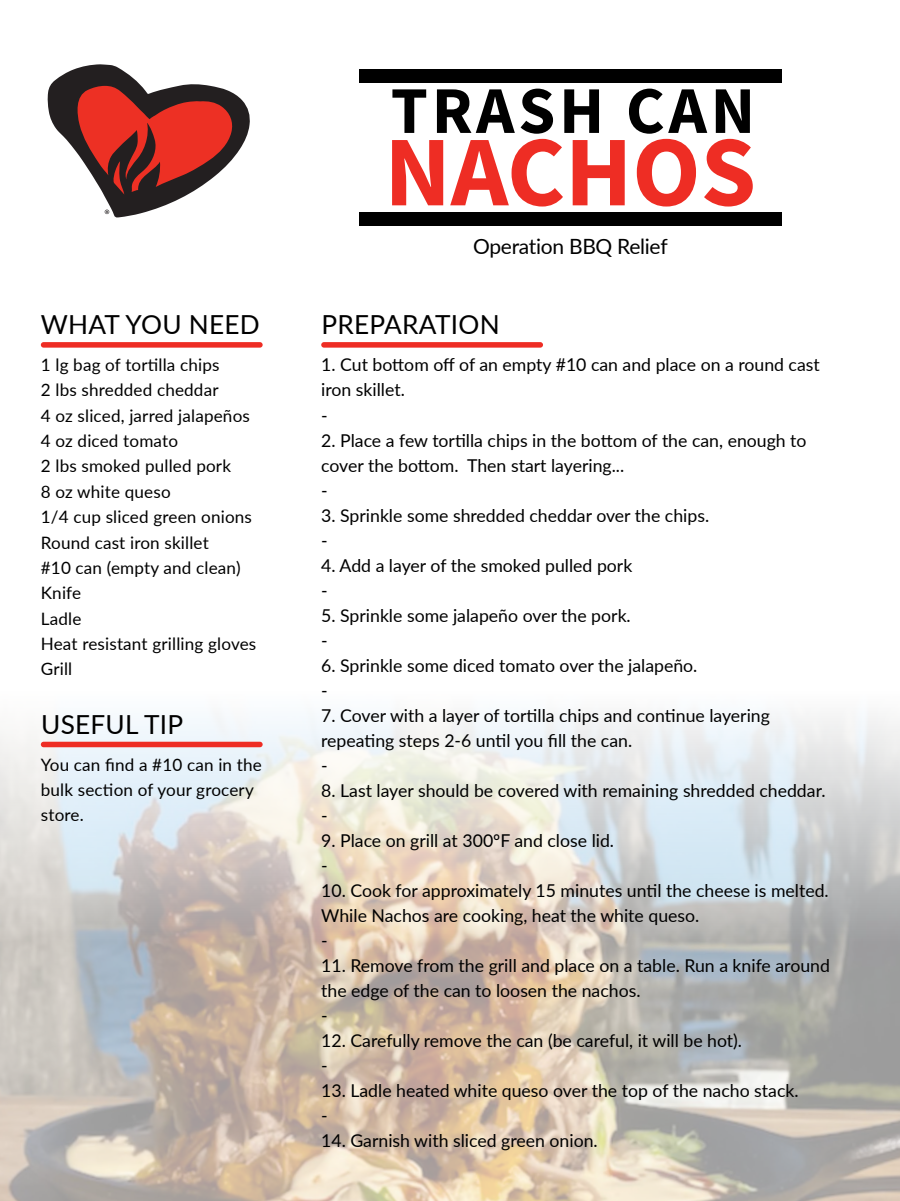
<style>
.page{position:relative;width:900px;height:1201px;background:#fff}
.page>*{position:absolute;margin:0;border:0;box-sizing:border-box;transform-origin:0 0}
.t1{font:700 100.1px "Source Sans Pro";color:#ee2d24}
.t2{font:700 66.7px "Source Sans Pro";letter-spacing:.06em;color:#000}
.t3{font:26.2px "Lato";letter-spacing:.01em;color:#000}
.t4{font:21px "Lato";letter-spacing:-.015em;color:#000}
.t5{font:17.7px/25px "Lato";color:#000}
.t6{font:17.1px/25.3px "Lato";letter-spacing:.01em;color:#000}
</style>
<div class="page">
<img style="left:0;top:716px;width:900px;height:484px">
<div style="left:359px;top:69px;width:422px;height:13px;background:#000"></div>
<div style="left:359px;top:212px;width:422px;height:13px;background:#000"></div>
<svg style="left:47px;top:64px;width:203px;height:153px"></svg>
<div style="left:41px;top:342px;width:222px;height:5px;background:#ee2d24;border-radius:3px"></div>
<div style="left:321px;top:342px;width:222px;height:5px;background:#ee2d24;border-radius:3px"></div>
<div style="left:41px;top:741px;width:222px;height:6px;background:#ee2d24;border-radius:3px"></div>
<h2 class="t2" style="left:391px;top:68px;width:366px">TRASH CAN</h2>
<h1 class="t1" style="left:384px;top:108px;width:373px">NACHOS</h1>
<p class="t4" style="left:473px;top:231px;width:196px">Operation BBQ Relief</p>
<h3 class="t3" style="left:41px;top:306px;width:221px">WHAT YOU NEED</h3>
<h3 class="t3" style="left:322px;top:306px;width:180px">PREPARATION</h3>
<p class="t6" style="left:41px;top:351px;width:217px">1 lg bag of tortilla chips<br>2 lbs shredded cheddar<br>4 oz sliced, jarred jalapeños<br>4 oz diced tomato<br>2 lbs smoked pulled pork<br>8 oz white queso<br>1/4 cup sliced green onions<br>Round cast iron skillet<br>#10 can (empty and clean)<br>Knife<br>Ladle<br>Heat resistant grilling gloves<br>Grill</p>
<p class="t5" style="left:321px;top:351px;width:500px">1. Cut bottom off of an empty #10 can and place on a round cast iron skillet.<br>-</p>
<p class="t5" style="left:321px;top:427px;width:487px">2. Place a few tortilla chips in the bottom of the can, enough to cover the bottom. Then start layering...<br>-</p>
<p class="t5" style="left:321px;top:502px;width:389px">3. Sprinkle some shredded cheddar over the chips. -</p>
<p class="t5" style="left:321px;top:552px;width:313px">4. Add a layer of the smoked pulled pork -</p>
<p class="t5" style="left:321px;top:602px;width:311px">5. Sprinkle some jalapeño over the pork. -</p>
<p class="t5" style="left:321px;top:652px;width:378px">6. Sprinkle some diced tomato over the jalapeño. -</p>
<p class="t5" style="left:321px;top:702px;width:450px">7. Cover with a layer of tortilla chips and continue layering repeating steps 2-6 until you fill the can.<br>-</p>
<p class="t5" style="left:321px;top:777px;width:506px">8. Last layer should be covered with remaining shredded cheddar. -</p>
<p class="t5" style="left:321px;top:827px;width:294px">9. Place on grill at 300ºF and close lid. -</p>
<p class="t5" style="left:321px;top:877px;width:509px">10. Cook for approximately 15 minutes until the cheese is melted.<br>While Nachos are cooking, heat the white queso.<br>-</p>
<p class="t5" style="left:321px;top:952px;width:510px">11. Remove from the grill and place on a table. Run a knife around the edge of the can to loosen the nachos.<br>-</p>
<p class="t5" style="left:321px;top:1027px;width:422px">12. Carefully remove the can (be careful, it will be hot). -</p>
<p class="t5" style="left:321px;top:1077px;width:479px">13. Ladle heated white queso over the top of the nacho stack. -</p>
<p class="t5" style="left:321px;top:1127px;width:278px">14. Garnish with sliced green onion.</p>
<h3 class="t3" style="left:41px;top:705px;width:144px">USEFUL TIP</h3>
<p class="t6" style="left:41px;top:750px;width:223px">You can find a #10 can in the bulk section of your grocery store.</p>
</div>
